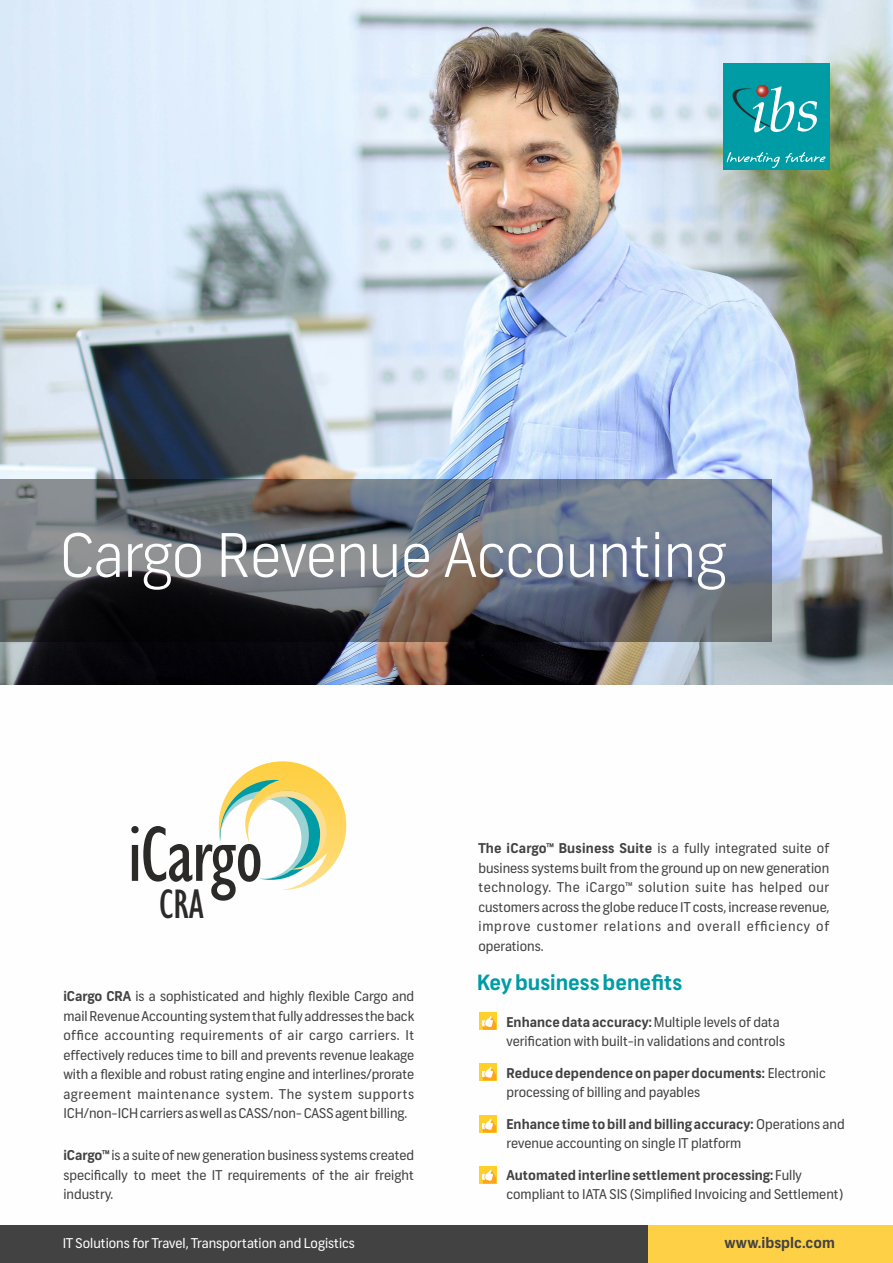
<style>
.page{position:relative;width:893px;height:1263px;background:#fff}
.page>*{position:absolute;margin:0;border:0;box-sizing:border-box;transform-origin:0 0}
.t1{font:condensed 81px "Gill Sans";letter-spacing:-.015em;color:#2b2a29}
.t2{font:300 60px "Frank";color:#fefefe}
.t3{font:condensed 42.6px "Gill Sans";color:#2b2a29}
.t4{font:700 21px "Frank";color:#009ca5}
.t5{font:700 14.7px "Frank";color:#434242}
.t6{font:13.5px/19.5px "Frank";color:#434242}
.t7{font:13.5px "Frank";color:#fefefe}
.s1{font-weight:700}
</style>
<div class="page">
<img style="left:0;top:0;width:893px;height:685px">
<div style="left:479px;top:1013px;width:17px;height:17px;background:#fed029"></div>
<svg style="left:482px;top:1016px;width:14px;height:14px"></svg>
<div style="left:479px;top:1063px;width:17px;height:17px;background:#fed029"></div>
<svg style="left:482px;top:1066px;width:14px;height:14px"></svg>
<div style="left:479px;top:1115px;width:17px;height:17px;background:#fed029"></div>
<svg style="left:482px;top:1118px;width:14px;height:14px"></svg>
<div style="left:479px;top:1166px;width:17px;height:17px;background:#fed029"></div>
<svg style="left:482px;top:1169px;width:14px;height:14px"></svg>
<div style="left:723px;top:64px;width:106px;height:106px;background:#009ca5"></div>
<svg style="left:727px;top:152px;width:99px;height:16px"></svg>
<svg style="left:715px;top:83px;width:102px;height:51px"></svg>
<svg style="left:219px;top:761px;width:127px;height:129px"></svg>
<div style="left:0;top:1225px;width:648px;height:38px;background:#434242"></div>
<div style="left:648px;top:1225px;width:245px;height:38px;background:#fed046"></div>
<div style="left:0;top:479px;width:772px;height:163px;background:#2b2a29;opacity:.5"></div>
<h2 class="t2" style="left:59px;top:532px;width:669px">Cargo Revenue Accounting</h2>
<h1 class="t1" style="left:128px;top:825px;width:137px">iCargo</h1>
<h3 class="t3" style="left:159px;top:889px;width:46px">CRA</h3>
<p class="t6" style="left:63px;top:988px;width:352px;text-align:justify"><span class="s1">iCargo CRA</span> is a sophisticated and highly flexible Cargo and mail Revenue Accounting system that fully addresses the back office accounting requirements of air cargo carriers. It effectively reduces time to bill and prevents revenue leakage with a flexible and robust rating engine and interlines/prorate agreement maintenance system. The system supports ICH/non-ICH carriers as well as CASS/non- CASS agent billing.</p>
<p class="t6" style="left:63px;top:1147px;width:352px;text-align:justify"><span class="s1">iCargo™</span> is a suite of new generation business systems created specifically to meet the IT requirements of the air freight industry.</p>
<p class="t6" style="left:478px;top:840px;width:352px;text-align:justify"><span class="s1">The iCargo™ Business Suite</span> is a fully integrated suite of business systems built from the ground up on new generation technology. The iCargo™ solution suite has helped our customers across the globe reduce IT costs, increase revenue, improve customer relations and overall efficiency of operations.</p>
<h3 class="t4" style="left:477px;top:974px;width:207px">Key business benefits</h3>
<p class="t6" style="left:506px;top:1014px;width:280px"><span class="s1">Enhance data accuracy:</span> Multiple levels of data verification with built-in validations and controls</p>
<p class="t6" style="left:506px;top:1065px;width:321px"><span class="s1">Reduce dependence on paper documents:</span> Electronic processing of billing and payables</p>
<p class="t6" style="left:506px;top:1116px;width:340px"><span class="s1">Enhance time to bill and billing accuracy:</span> Operations and revenue accounting on single IT platform</p>
<p class="t6" style="left:506px;top:1167px;width:338px"><span class="s1">Automated interline settlement processing:</span> Fully compliant to IATA SIS (Simplified Invoicing and Settlement)</p>
<p class="t7" style="left:63px;top:1237px;width:294px">IT Solutions for Travel, Transportation and Logistics</p>
<p class="t5" style="left:724px;top:1237px;width:112px">www.ibsplc.com</p>
</div>
